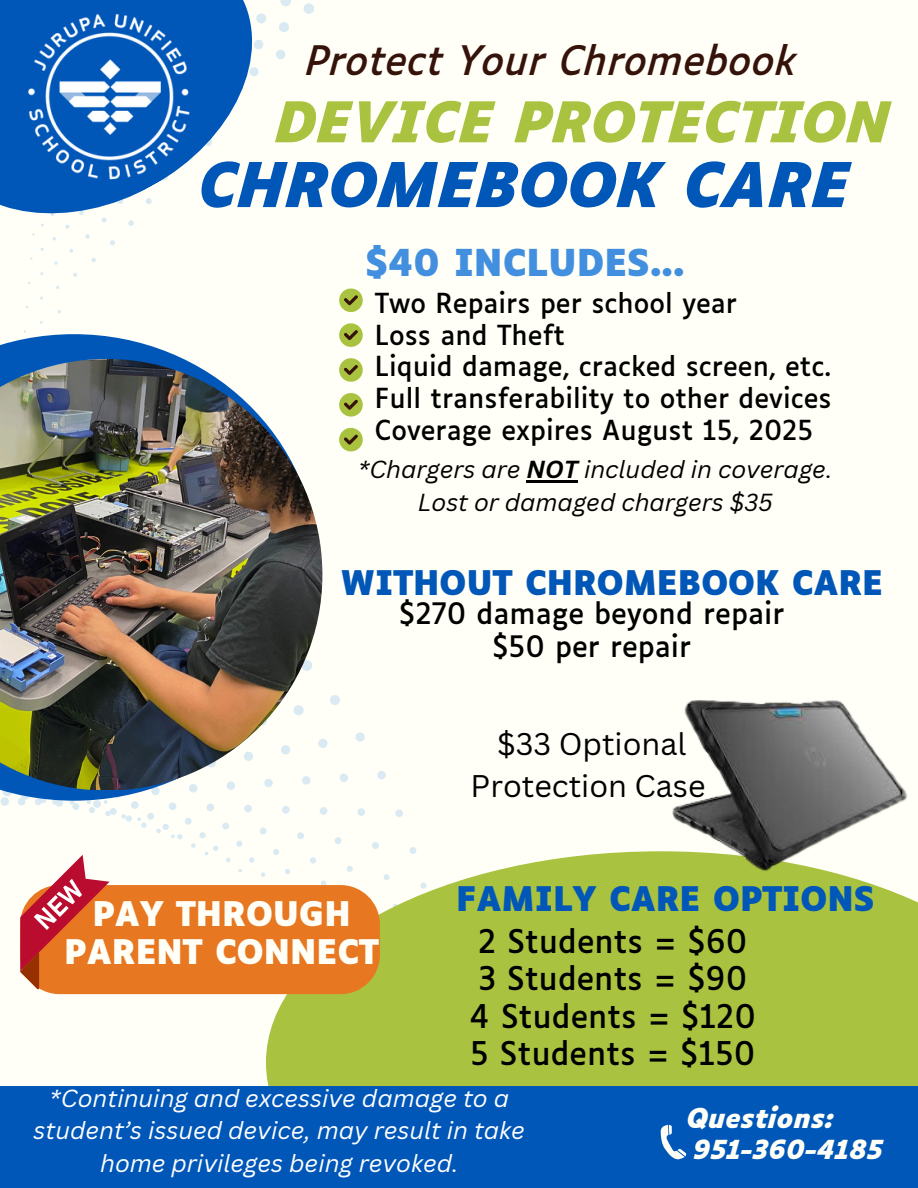
<style>
.page{position:relative;width:918px;height:1188px;background:#fffff7}
.page>*{position:absolute;margin:0;border:0;box-sizing:border-box;transform-origin:0 0}
.t1{font:italic 700 59.1px "Luciole";color:#0057b8}
.t2{font:italic 700 53.7px "Luciole";color:#a9c23f}
.t3{font:italic 38.85px "Luciole";color:#36130a}
.t4{font:700 35.4px "Luciole";color:#418fde}
.t5{font:700 32.4px "Luciole";color:#0057b8}
.t6{font:700 32.4px/38.1px "Luciole";color:#fffff7;text-align:center}
.t7{font:31.2px/37.2px "Luciole";color:#000}
.t8{font:30.45px/41.7px "Canva Sans";color:#000;text-align:center}
.t9{font:28.35px "Luciole";color:#000}
.t10{font:26.4px "Luciole";color:#000}
.t11{font:italic 700 25.95px "Luciole";color:#fffff7}
.t12{font:italic 700 25.05px "Luciole";color:#fffff7}
.t13{font:italic 24px "Canva Sans";color:#fefeff}
.t14{font:italic 24px/32.7px "Canva Sans";color:#000;text-align:center}
.s1{font-weight:700}
</style>
<div class="page">
<svg style="left:276px;top:0;width:38px;height:60px"></svg>
<svg style="left:0;top:801px;width:252px;height:12px"></svg>
<div style="left:266px;top:851px;width:652px;height:337px;background:#a9c23f"></div>
<svg style="left:0;top:334px;width:197px;height:467px;fill:#0057b8"></svg>
<img style="left:0;top:359px;width:322px;height:431px">
<svg style="left:0;top:0;width:266px;height:229px"></svg>
<svg style="left:339px;top:289px;width:24px;height:23px"></svg>
<svg style="left:339px;top:323px;width:24px;height:24px"></svg>
<svg style="left:339px;top:358px;width:24px;height:24px"></svg>
<svg style="left:339px;top:393px;width:24px;height:24px"></svg>
<svg style="left:339px;top:428px;width:24px;height:23px"></svg>
<div style="left:20px;top:885px;width:360px;height:109px;background:#e87722;border-radius:39px"></div>
<div style="left:0;top:1087px;width:918px;height:101px;background:#0057b8"></div>
<svg style="left:661px;top:1125px;width:25px;height:35px"></svg>
<img style="left:1px;top:0;width:209px;height:206px">
<svg style="left:20px;top:855px;width:90px;height:134px"></svg>
<hr style="left:526px;top:481px;width:52px;height:2px;background:#000">
<img style="left:654px;top:700px;width:264px;height:203px">
<p class="t3" style="left:306px;top:44px;width:492px">Protect Your Chromebook</p>
<p class="t2" style="left:275px;top:100px;width:616px">DEVICE PROTECTION</p>
<p class="t1" style="left:197px;top:160px;width:653px">CHROMEBOOK CARE</p>
<p class="t4" style="left:365px;top:248px;width:321px">$40 INCLUDES...</p>
<h3 class="t10" style="left:375px;top:292px;width:364px">Two Repairs per school year</h3>
<h1 class="t10" style="left:375px;top:324px;width:192px">Loss and Theft</h1>
<h1 class="t10" style="left:375px;top:356px;width:458px">Liquid damage, cracked screen, etc.</h1>
<h2 class="t10" style="left:375px;top:387px;width:458px">Full transferability to other devices</h2>
<p class="t10" style="left:375px;top:419px;width:440px">Coverage expires August 15, 2025</p>
<h4 class="t14" style="left:358px;top:453px;width:476px">*Chargers are <span class="s1">NOT</span> included in coverage.<br>Lost or damaged chargers $35</h4>
<p class="t5" style="left:340px;top:569px;width:544px">WITHOUT CHROMEBOOK CARE</p>
<p class="t9" style="left:399px;top:601px;width:387px">$270 damage beyond repair</p>
<p class="t9" style="left:492px;top:635px;width:200px">$50 per repair</p>
<p class="t6" style="left:64px;top:898px;width:316px">PAY THROUGH<br>PARENT CONNECT</p>
<h4 class="t8" style="left:471px;top:723px;width:237px">$33 Optional<br>Protection Case</h4>
<p class="t5" style="left:456px;top:886px;width:420px">FAMILY CARE OPTIONS</p>
<p class="t7" style="left:470px;top:926px;width:288px">2 Students = $60<br>3 Students = $90<br>4 Students = $120</p>
<p class="t7" style="left:470px;top:1037px;width:287px">5 Students = $150</p>
<p class="t13" style="left:50px;top:1081px;width:461px">*Continuing and excessive damage to a</p>
<p class="t13" style="left:34px;top:1114px;width:493px">student’s issued device, may result in take</p>
<p class="t13" style="left:100px;top:1146px;width:360px">home privileges being revoked.</p>
<p class="t11" style="left:686px;top:1107px;width:149px">Questions:</p>
<p class="t12" style="left:693px;top:1139px;width:192px">951-360-4185</p>
</div>
